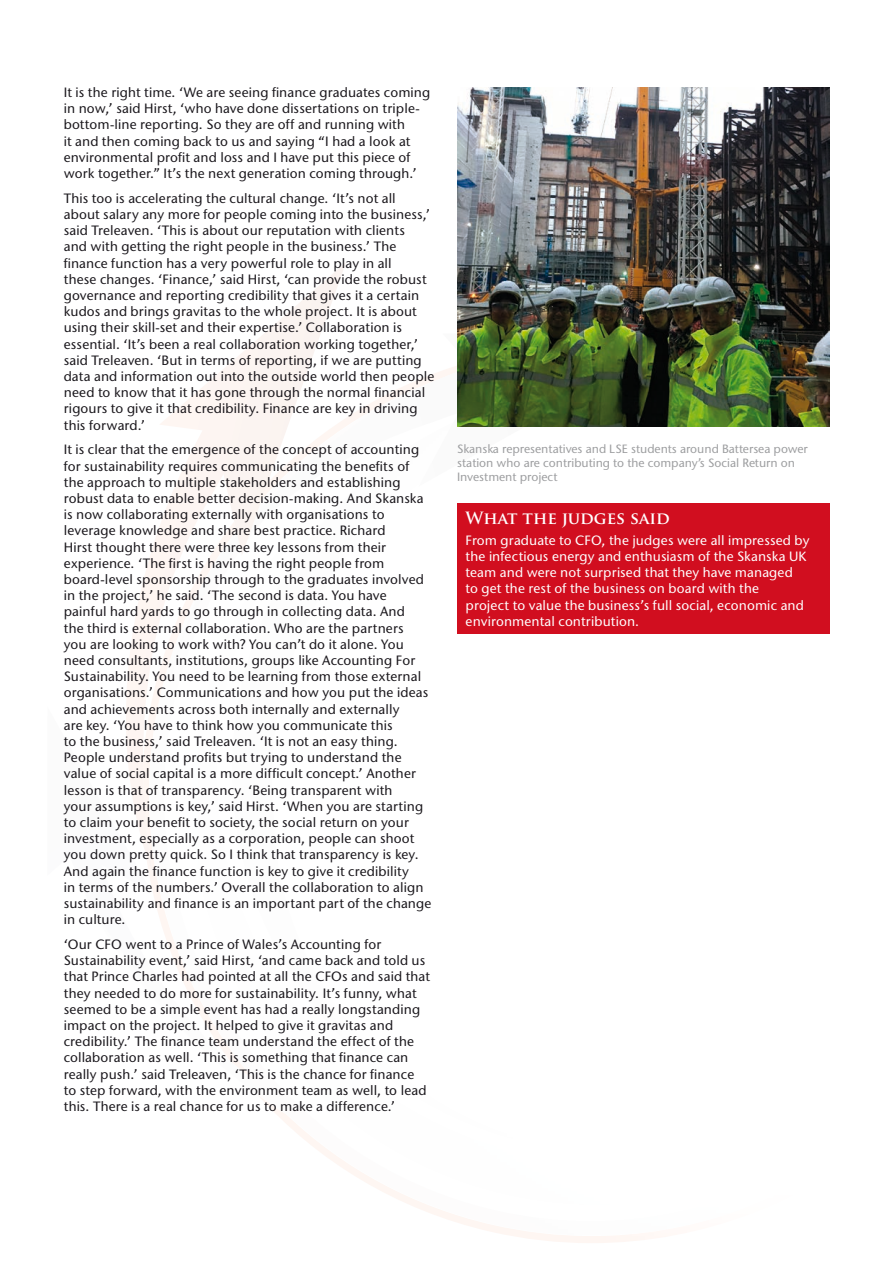
<style>
.page{position:relative;width:893px;height:1263px;background:#fff}
.page>*{position:absolute;margin:0;border:0;box-sizing:border-box;transform-origin:0 0}
.sub_heading{font:700 16.5px "Trajan Pro";color:#fff}
.main_copy{font:500 13.5px/16.2px "Stone Sans ITC Std";letter-spacing:.01em;color:#1a171c}
.main_copy-2{font:500 13.5px/16.2px "Stone Sans ITC Std";letter-spacing:.01em;color:#fff}
.t1{font:500 12px/14.4px "Stone Sans ITC Std";color:#9d9ea0}
</style>
<div class="page">
<svg style="left:149px;top:873px;width:49px;height:137px"></svg>
<svg style="left:346px;top:366px;width:111px;height:60px"></svg>
<svg style="left:126px;top:263px;width:220px;height:610px"></svg>
<img style="left:457px;top:87px;width:372px;height:340px">
<div style="left:457px;top:503px;width:372px;height:131px;background:#d10e1f"></div>
<p class="main_copy" style="left:64px;top:84px;width:368px">It is the right time. ‘We are seeing finance graduates coming in now,’ said Hirst, ‘who have done dissertations on triple&shy;bottom-line reporting. So they are off and running with<br>it and then coming back to us and saying “I had a look at environmental profit and loss and I have put this piece of work together.” It’s the next generation coming through.’</p>
<p class="main_copy" style="left:64px;top:190px;width:372px">This too is accelerating the cultural change. ‘It’s not all about salary any more for people coming into the business,’ said Treleaven. ‘This is about our reputation with clients<br>and with getting the right people in the business.’ The finance function has a very powerful role to play in all<br>these changes. ‘Finance,’ said Hirst, ‘can provide the robust governance and reporting credibility that gives it a certain kudos and brings gravitas to the whole project. It is about using their skill-set and their expertise.’ Collaboration is essential. ‘It’s been a real collaboration working together,’ said Treleaven. ‘But in terms of reporting, if we are putting data and information out into the outside world then people need to know that it has gone through the normal financial rigours to give it that credibility. Finance are key in driving this forward.’</p>
<p class="main_copy" style="left:64px;top:441px;width:369px">It is clear that the emergence of the concept of accounting for sustainability requires communicating the benefits of the approach to multiple stakeholders and establishing robust data to enable better decision-making. And Skanska is now collaborating externally with organisations to leverage knowledge and share best practice. Richard<br>Hirst thought there were three key lessons from their experience. ‘The first is having the right people from board-level sponsorship through to the graduates involved in the project,’ he said. ‘The second is data. You have painful hard yards to go through in collecting data. And<br>the third is external collaboration. Who are the partners<br>you are looking to work with? You can’t do it alone. You need consultants, institutions, groups like Accounting For Sustainability. You need to be learning from those external organisations.’ Communications and how you put the ideas and achievements across both internally and externally<br>are key. ‘You have to think how you communicate this<br>to the business,’ said Treleaven. ‘It is not an easy thing.<br>People understand profits but trying to understand the value of social capital is a more difficult concept.’ Another lesson is that of transparency. ‘Being transparent with<br>your assumptions is key,’ said Hirst. ‘When you are starting to claim your benefit to society, the social return on your investment, especially as a corporation, people can shoot you down pretty quick. So I think that transparency is key.<br>And again the finance function is key to give it credibility<br>in terms of the numbers.’ Overall the collaboration to align sustainability and finance is an important part of the change in culture.</p>
<p class="main_copy" style="left:64px;top:936px;width:368px">‘Our CFO went to a Prince of Wales’s Accounting for Sustainability event,’ said Hirst, ‘and came back and told us that Prince Charles had pointed at all the CFOs and said that they needed to do more for sustainability. It’s funny, what seemed to be a simple event has had a really longstanding impact on the project. It helped to give it gravitas and credibility.’ The finance team understand the effect of the collaboration as well. ‘This is something that finance can really push.’ said Treleaven, ‘This is the chance for finance to step forward, with the environment team as well, to lead this. There is a real chance for us to make a difference.’</p>
<p class="t1" style="left:457px;top:441px;width:352px">Skanska representatives and LSE students around Battersea power station who are contributing to the company’s Social Return on<br>Investment project</p>
<p class="sub_heading" style="left:466px;top:508px;width:206px">What the judges said</p>
<p class="main_copy-2" style="left:466px;top:532px;width:345px">From graduate to CFO, the judges were all impressed by the infectious energy and enthusiasm of the Skanska UK team and were not surprised that they have managed<br>to get the rest of the business on board with the<br>project to value the business’s full social, economic and environmental contribution.</p>
</div>
